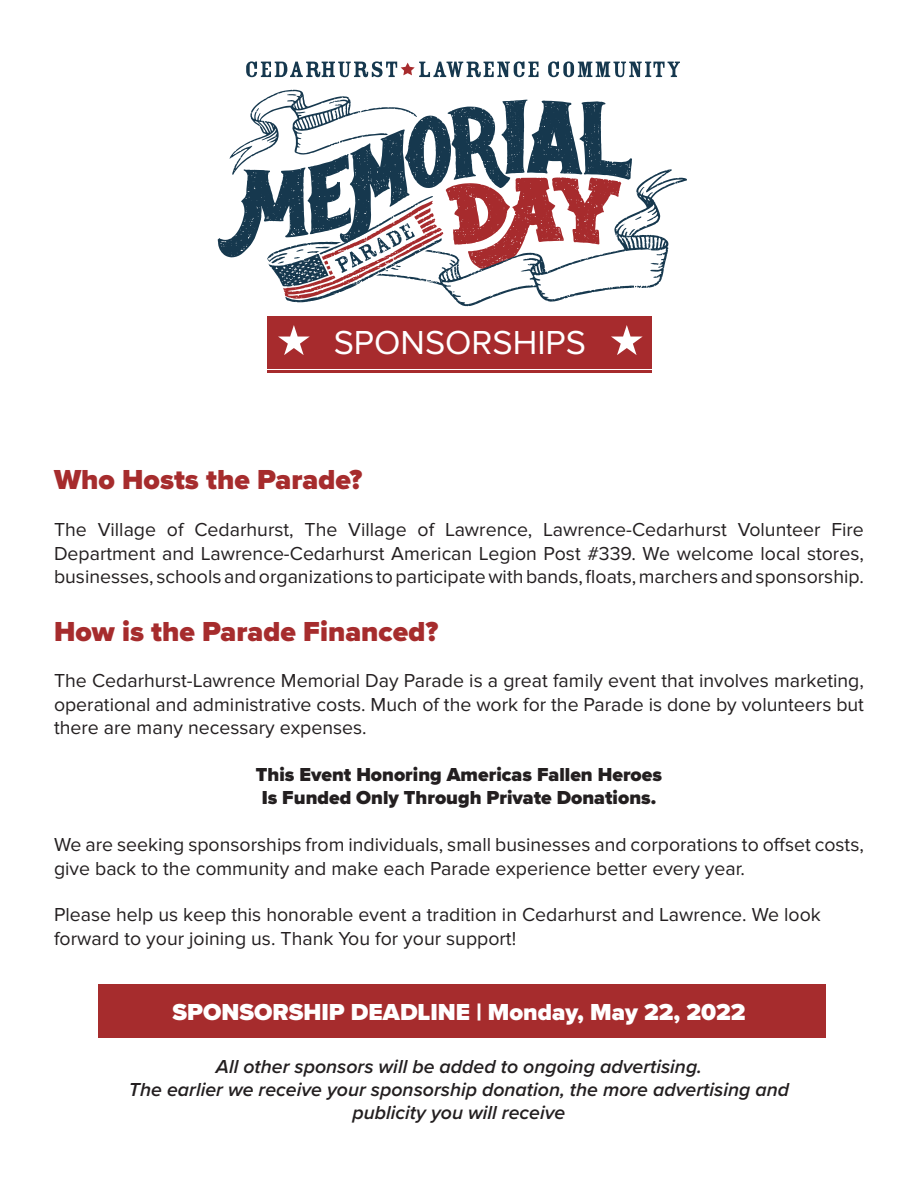
<style>
.page{position:relative;width:918px;height:1188px;background:#fff}
.page>*{position:absolute;margin:0;border:0;box-sizing:border-box;transform-origin:0 0}
.t1{font:34.5px "Proxima Nova";color:#fff}
.t2{font:900 28.5px "Proxima Nova";color:#a62c2d}
.t3{font:900 24px "Proxima Nova";color:#fff}
.t4{font:19.5px/23.4px "Proxima Nova";color:#231f20;text-align:justify}
.t5{font:italic 600 19.5px "Proxima Nova";color:#231f20}
.t6{font:900 19.5px "Proxima Nova";color:#231f20}
</style>
<div class="page">
<div style="left:268px;top:316px;width:384px;height:52px;background:#a72b2d"></div>
<hr style="left:267px;top:370px;width:385px;height:3px;background:#a72b2d">
<svg style="left:278px;top:325px;width:32px;height:30px"></svg>
<div style="left:98px;top:984px;width:728px;height:54px;background:#a62c2d"></div>
<svg style="left:611px;top:325px;width:32px;height:30px"></svg>
<svg style="left:548px;top:61px;width:132px;height:16px"></svg>
<svg style="left:246px;top:61px;width:293px;height:16px"></svg>
<svg style="left:221px;top:90px;width:466px;height:216px"></svg>
<p class="t1" style="left:334px;top:322px;width:254px">SPONSORSHIPS</p>
<p class="t2" style="left:54px;top:459px;width:310px">Who Hosts the Parade?</p>
<p class="t4" style="left:54px;top:518px;width:812px">The Village of Cedarhurst, The Village of Lawrence, Lawrence-Cedarhurst Volunteer Fire Department and Lawrence-Cedarhurst American Legion Post #339. We welcome local stores, businesses, schools and organizations to participate with bands, floats, marchers and sponsorship.</p>
<p class="t2" style="left:54px;top:610px;width:386px">How is the Parade Financed?</p>
<p class="t4" style="left:54px;top:669px;width:812px">The Cedarhurst-Lawrence Memorial Day Parade is a great family event that involves marketing, operational and administrative costs. Much of the work for the Parade is done by volunteers but there are many necessary expenses.</p>
<p class="t6" style="left:256px;top:760px;width:408px">This Event Honoring Americas Fallen Heroes</p>
<p class="t6" style="left:262px;top:783px;width:396px">Is Funded Only Through Private Donations.</p>
<p class="t4" style="left:54px;top:833px;width:811px">We are seeking sponsorships from individuals, small businesses and corporations to offset costs, give back to the community and make each Parade experience better every year.</p>
<p class="t4" style="left:54px;top:903px;width:768px">Please help us keep this honorable event a tradition in Cedarhurst and Lawrence. We look forward to your joining us. Thank You for your support!</p>
<p class="t3" style="left:172px;top:994px;width:575px">SPONSORSHIP DEADLINE | Monday, May 22, 2022</p>
<p class="t5" style="left:216px;top:1052px;width:488px">All other sponsors will be added to ongoing advertising.</p>
<p class="t5" style="left:129px;top:1075px;width:662px">The earlier we receive your sponsorship donation, the more advertising and</p>
<p class="t5" style="left:353px;top:1098px;width:214px">publicity you will receive</p>
</div>
